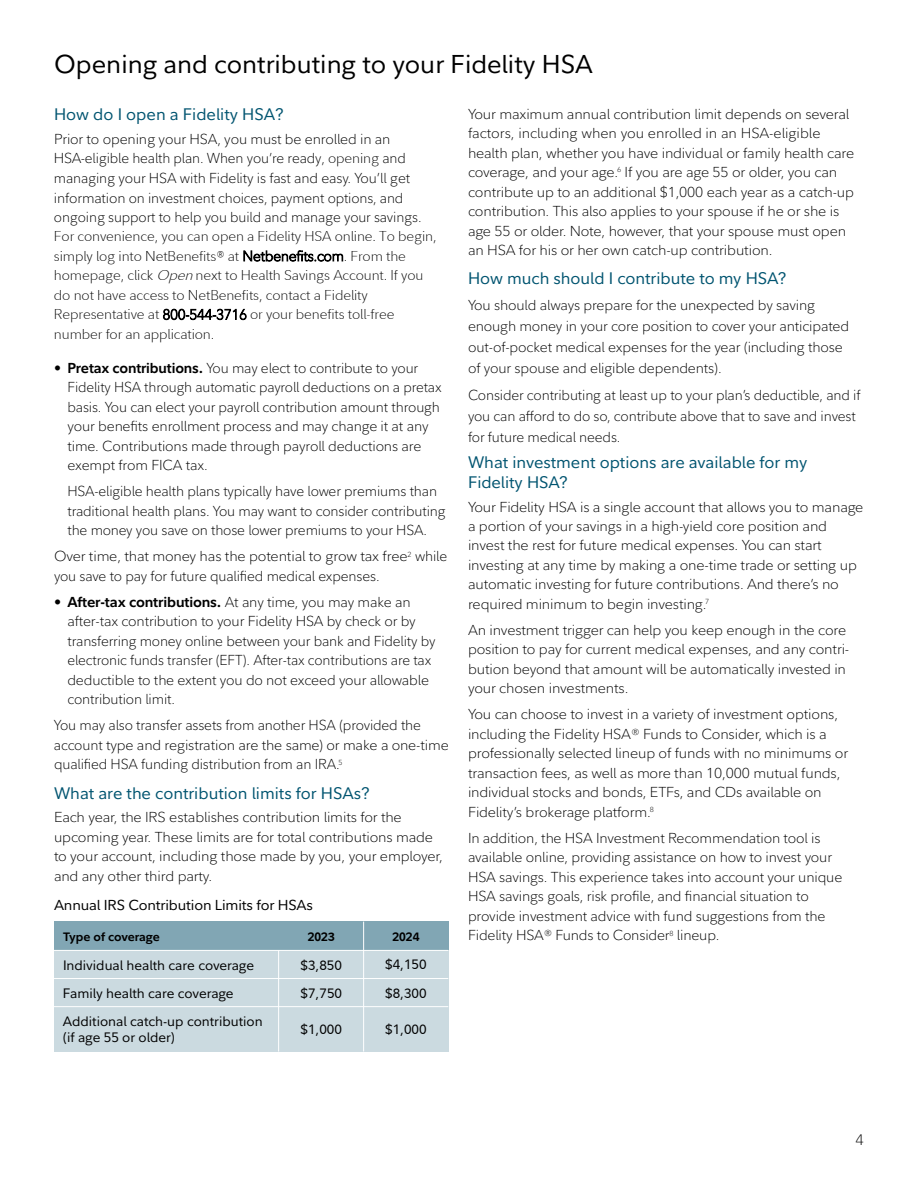
<style>
.page{position:relative;width:918px;height:1188px;background:#fff}
.page>*{position:absolute;margin:0;border:0;box-sizing:border-box;transform-origin:0 0}
.h2_section_head_2{font:25.5px "Fidelity Sans";color:#000}
.h3_subhead{font:16.5px/19.5px "Fidelity Sans";color:#005470}
.t1{font:300 15px "Fidelity Sans";color:#000}
.auto_bullet{font:300 14.25px/19.5px "Fidelity Sans";letter-spacing:-.01em;color:#000}
.h4_subhead_L1{font:14.25px "Fidelity Sans";letter-spacing:-.01em;color:#000}
.t2{font:13.5px/16.2px "Fidelity Sans";color:#000}
.t3{font:13.5px "Fidelity Sans";color:#000}
.t4{font:700 12px "Fidelity Sans";color:#000}
.s1{font-style:italic}
.s2{font-weight:700}
.s3{font-style:inherit}
</style>
<div class="page">
<div style="left:54px;top:922px;width:394px;height:28px;background:#81a6b4"></div>
<div style="left:54px;top:950px;width:394px;height:102px;background:#cbdae0"></div>
<hr style="left:363px;top:922px;width:1px;height:130px;background:#fff">
<hr style="left:278px;top:950px;width:1px;height:102px;background:#fff">
<hr style="left:54px;top:950px;width:394px;height:1px;background:#fff">
<hr style="left:54px;top:978px;width:394px;height:1px;background:#fff">
<hr style="left:54px;top:1006px;width:394px;height:1px;background:#fff">
<h2 class="h2_section_head_2" style="left:54px;top:47px;width:540px">Opening and contributing to your Fidelity HSA</h2>
<p class="h3_subhead" style="left:54px;top:105px;width:231px">How do I open a Fidelity HSA?</p>
<p class="auto_bullet" style="left:54px;top:130px;width:384px">Prior to opening your HSA, you must be enrolled in an HSA-eligible health plan. When you’re ready, opening and managing your HSA with Fidelity is fast and easy. You’ll get information on investment choices, payment options, and ongoing support to help you build and manage your savings.<br>For convenience, you can open a Fidelity HSA online. To begin, simply log into NetBenefits® at Netbenefits.com. From the homepage, click <span class="s1">Open</span>next to Health Savings Account. If you do not have access to NetBenefits, contact a Fidelity Representative at 800-544-3716 or your benefits toll-free number for an application.</p>
<p class="auto_bullet" style="left:68px;top:358px;width:376px;text-indent:-14px"><span class="s2">• Pretax contributions.</span> You may elect to contribute to your Fidelity HSA through automatic payroll deductions on a pretax basis. You can elect your payroll contribution amount through your benefits enrollment process and may change it at any time. Contributions made through payroll deductions are exempt from FICA tax.</p>
<p class="auto_bullet" style="left:68px;top:482px;width:380px">HSA-eligible health plans typically have lower premiums than traditional health plans. You may want to consider contributing the money you save on those lower premiums to your HSA.</p>
<p class="auto_bullet" style="left:54px;top:547px;width:395px">Over time, that money has the potential to grow tax free<sup>2</sup> while you save to pay for future qualified medical expenses.</p>
<p class="auto_bullet" style="left:68px;top:592px;width:370px;text-indent:-14px"><span class="s2">• After-tax contributions.</span> At any time, you may make an after-tax contribution to your Fidelity HSA by check or by transferring money online between your bank and Fidelity by electronic funds transfer (EFT). After-tax contributions are tax deductible to the extent you do not exceed your allowable contribution limit.</p>
<p class="auto_bullet" style="left:54px;top:716px;width:396px">You may also transfer assets from another HSA (provided the account type and registration are the same) or make a one-time qualified HSA funding distribution from an IRA.<sup>5</sup></p>
<h3 class="h3_subhead" style="left:54px;top:783px;width:317px">What are the contribution limits for HSAs?</h3>
<p class="auto_bullet" style="left:54px;top:808px;width:390px">Each year, the IRS establishes contribution limits for the upcoming year. These limits are for total contributions made to your account, including those made by you, your employer, and any other third party.</p>
<h4 class="h4_subhead_L1" style="left:54px;top:896px;width:260px">Annual IRS Contribution Limits for HSAs</h4>
<p class="t4" style="left:63px;top:929px;width:98px">Type of coverage</p>
<p class="t4" style="left:308px;top:929px;width:28px">202<span class="s3">3</span></p>
<p class="t4" style="left:393px;top:929px;width:28px">202<span class="s3">4</span></p>
<p class="t2" style="left:63px;top:957px;width:193px">Individual health care coverage</p>
<p class="t3" style="left:301px;top:956px;width:43px">$3<span class="s3">,</span>850</p>
<p class="t3" style="left:385px;top:956px;width:43px">$4,150</p>
<p class="t2" style="left:63px;top:985px;width:172px">Family health care coverage</p>
<p class="t3" style="left:301px;top:984px;width:43px">$7<span class="s3">,</span>750</p>
<p class="t3" style="left:385px;top:984px;width:43px">$8,300</p>
<p class="t2" style="left:63px;top:1013px;width:201px">Additional catch-up contribution (if age 55 or older)</p>
<p class="t3" style="left:301px;top:1020px;width:43px">$1,000</p>
<p class="t3" style="left:385px;top:1020px;width:43px">$1,000</p>
<p class="auto_bullet" style="left:468px;top:104px;width:388px">Your maximum annual contribution limit depends on several factors, including when you enrolled in an HSA-eligible health plan, whether you have individual or family health care coverage, and your age.<sup>6</sup> If you are age 55 or older, you can contribute up to an additional $1,000 each year as a catch-up contribution. This also applies to your spouse if he or she is age 55 or older. Note, however, that your spouse must open an HSA for his or her own catch-up contribution.</p>
<h3 class="h3_subhead" style="left:468px;top:269px;width:320px">How much should I contribute to my HSA?</h3>
<p class="auto_bullet" style="left:468px;top:294px;width:383px;line-height:21px">You should always prepare for the unexpected by saving enough money in your core position to cover your anticipated out-of-pocket medical expenses for the year (including those of your spouse and eligible dependents).</p>
<p class="auto_bullet" style="left:468px;top:385px;width:394px;line-height:21px">Consider contributing at least up to your plan’s deductible, and if you can afford to do so, contribute above that to save and invest for future medical needs.</p>
<h3 class="h3_subhead" style="left:468px;top:453px;width:341px">What investment options are available for my<br>Fidelity HSA?</h3>
<p class="auto_bullet" style="left:468px;top:497px;width:397px">Your Fidelity HSA is a single account that allows you to manage a portion of your savings in a high-yield core position and invest the rest for future medical expenses. You can start investing at any time by making a one-time trade or setting up automatic investing for future contributions. And there’s no required minimum to begin investing.<sup>7</sup></p>
<p class="auto_bullet" style="left:468px;top:620px;width:383px">An investment trigger can help you keep enough in the core position to pay for current medical expenses, and any contri&shy;bution beyond that amount will be automatically invested in your chosen investments.</p>
<p class="auto_bullet" style="left:468px;top:705px;width:382px">You can choose to invest in a variety of investment options, including the Fidelity HSA® Funds to Consider, which is a professionally selected lineup of funds with no minimums or transaction fees, as well as more than 10,000 mutual funds, individual stocks and bonds, ETFs, and CDs available on Fidelity’s brokerage platform.<sup>8</sup></p>
<p class="auto_bullet" style="left:468px;top:828px;width:376px">In addition, the HSA Investment Recommendation tool is available online, providing assistance on how to invest your HSA savings. This experience takes into account your unique HSA savings goals, risk profile, and financial situation to provide investment advice with fund suggestions from the Fidelity HSA® Funds to Consider<sup>8</sup> lineup.</p>
<p class="t1" style="left:856px;top:1130px;width:10px">4</p>
</div>
